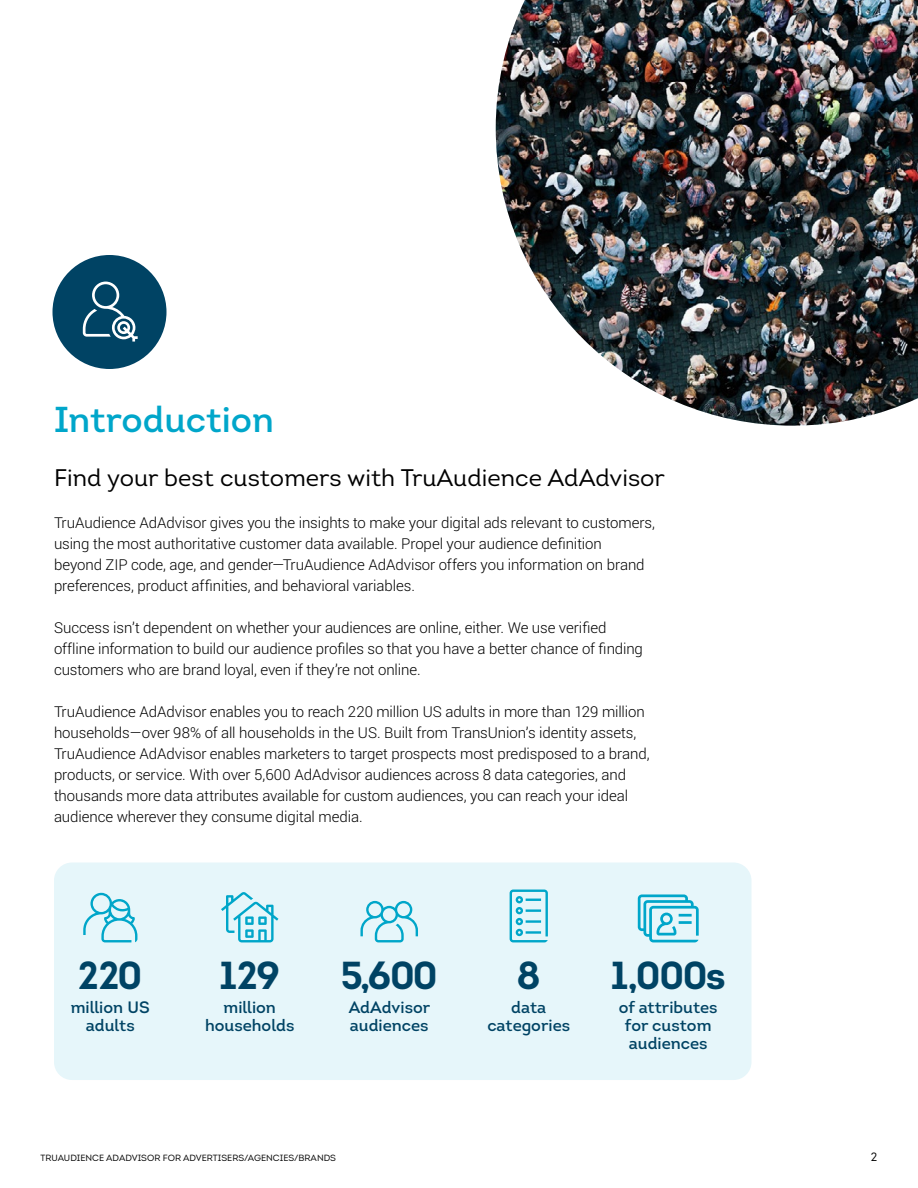
<style>
.page{position:relative;width:918px;height:1188px;background:#fff}
.page>*{position:absolute;margin:0;border:0;box-sizing:border-box;transform-origin:0 0}
.t1{font:700 39px "Intro";letter-spacing:-.05em;color:#004364}
.t2{font:600 36px "Intro";color:#00a6ca}
.t3{font:24px "Intro";color:#000}
.t4{font:600 16.5px/18px "Intro";color:#004364;text-align:center}
.t5{font:300 15px/21px "Roboto";letter-spacing:-.005em;color:#000}
.t6{font:12px "Intro";color:#000}
.t7{font:9px "Intro";color:#000}
</style>
<div class="page">
<div style="left:54px;top:863px;width:698px;height:217px;background:#e6f6fa;border-radius:18px"></div>
<img style="left:496px;top:0;width:422px;height:426px">
<div style="left:52px;top:255px;width:114px;height:114px;background:#004364;border-radius:50%"></div>
<svg style="left:83px;top:282px;width:55px;height:60px"></svg>
<svg style="left:221px;top:892px;width:57px;height:50px"></svg>
<svg style="left:83px;top:893px;width:54px;height:49px"></svg>
<svg style="left:360px;top:901px;width:58px;height:41px"></svg>
<svg style="left:510px;top:890px;width:38px;height:52px"></svg>
<svg style="left:638px;top:894px;width:61px;height:48px"></svg>
<h2 class="t2" style="left:54px;top:397px;width:222px">Introduction</h2>
<h3 class="t3" style="left:54px;top:463px;width:612px">Find your best customers with TruAudience AdAdvisor</h3>
<p class="t5" style="left:54px;top:512px;width:603px">TruAudience AdAdvisor gives you the insights to make your digital ads relevant to customers, using the most authoritative customer data available. Propel your audience definition<br>beyond ZIP code, age, and gender—TruAudience AdAdvisor offers you information on brand preferences, product affinities, and behavioral variables.</p>
<p class="t5" style="left:54px;top:617px;width:591px">Success isn’t dependent on whether your audiences are online, either. We use verified offline information to build our audience profiles so that you have a better chance of finding customers who are brand loyal, even if they’re not online.</p>
<p class="t5" style="left:54px;top:701px;width:597px">TruAudience AdAdvisor enables you to reach 220 million US adults in more than 129 million households—over 98% of all households in the US. Built from TransUnion’s identity assets, TruAudience AdAdvisor enables marketers to target prospects most predisposed to a brand, products, or service. With over 5,600 AdAdvisor audiences across 8 data categories, and thousands more data attributes available for custom audiences, you can reach your ideal audience wherever they consume digital media.</p>
<h1 class="t1" style="left:78px;top:950px;width:66px">220</h1>
<p class="t4" style="left:71px;top:998px;width:80px">million US adults</p>
<h1 class="t1" style="left:219px;top:950px;width:62px">129</h1>
<p class="t4" style="left:205px;top:998px;width:91px">million households</p>
<h1 class="t1" style="left:340px;top:950px;width:99px">5,600</h1>
<p class="t4" style="left:349px;top:998px;width:83px;text-align:left">AdAdvisor audiences</p>
<h1 class="t1" style="left:517px;top:950px;width:26px">8</h1>
<p class="t4" style="left:487px;top:998px;width:84px">data categories</p>
<h1 class="t1" style="left:611px;top:950px;width:117px">1,000s</h1>
<p class="t4" style="left:619px;top:998px;width:100px">of attributes for custom audiences</p>
<p class="t7" style="left:40px;top:1152px;width:297px">TRUAUDIENCE ADADVISOR FOR ADVERTISERS/AGENCIES/BRANDS</p>
<p class="t6" style="left:871px;top:1149px;width:8px">2</p>
</div>
